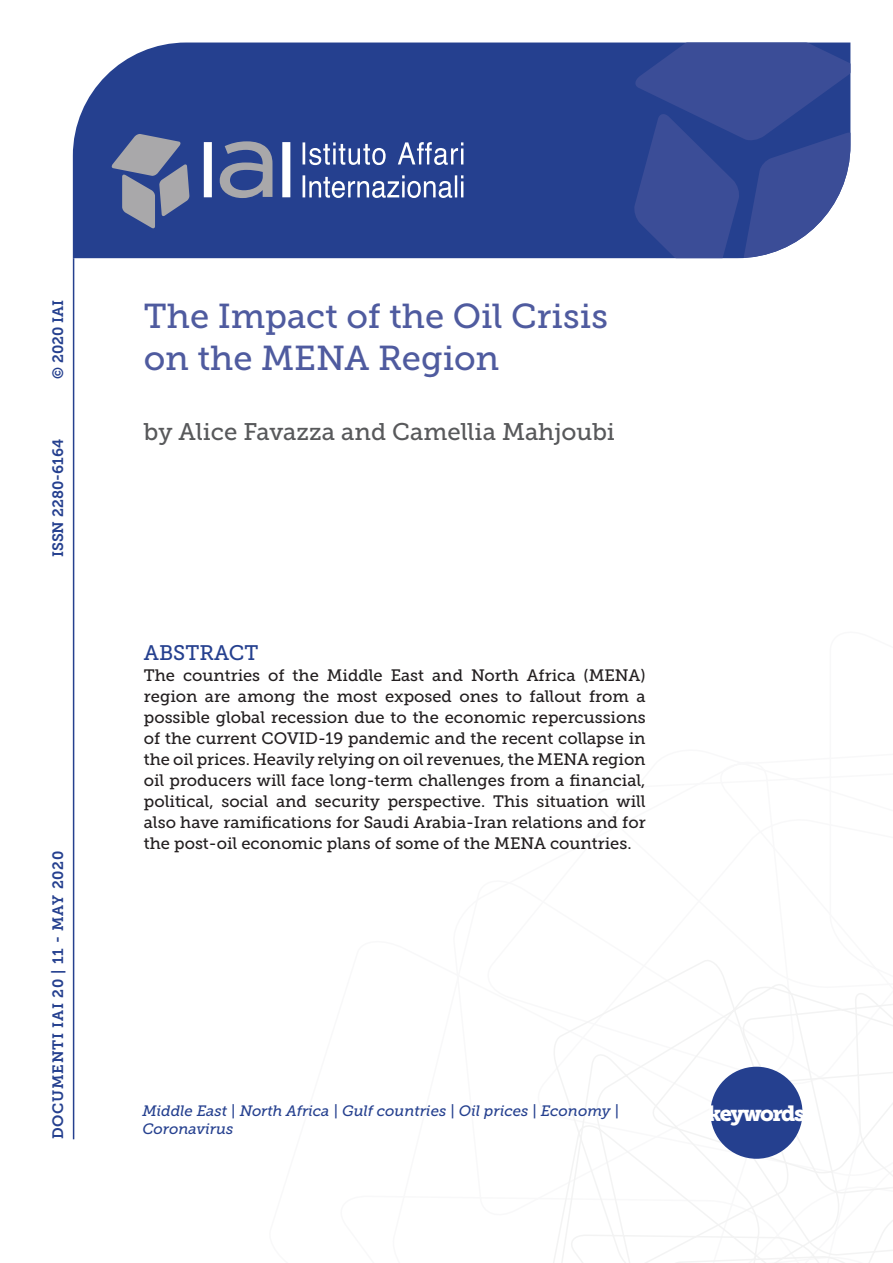
<style>
.page{position:relative;width:893px;height:1263px;background:#fff}
.page>*{position:absolute;margin:0;border:0;box-sizing:border-box;transform-origin:0 0}
.Titolo_Copertina{font:34.5px "Museo Slab 500";color:#4f5b9f}
.Autori_copertina{font:24px "Museo Slab 500";color:#58595b}
.t1{font:21.75px "Museo Slab 900";letter-spacing:-.07em;color:#fff}
.t2{font:21px "Museo Slab 500";color:#25408f}
.Testo{font:16.5px/21px "Museo Slab 500";color:#231f20;text-align:justify}
.t3{font:italic 15px/18px "Museo Slab 500";color:#25408f}
.t4{font:15px "Museo Slab 700";letter-spacing:.05em;color:#25408f}
.t5{font:15px "Museo Slab 700";color:#25408f}
</style>
<div class="page">
<svg style="left:553px;top:960px;width:340px;height:303px"></svg>
<hr style="left:73px;top:258px;width:1px;height:881px;background:#25408f">
<div style="left:73px;top:43px;width:560px;height:215px;background:#25408f"></div>
<svg style="left:633px;top:43px;width:217px;height:215px;background:#40539a"></svg>
<svg style="left:303px;top:142px;width:160px;height:56px;background:#5a6faa"></svg>
<svg style="left:111px;top:134px;width:79px;height:95px;background:#6b779d"></svg>
<svg style="left:204px;top:141px;width:86px;height:57px"></svg>
<div style="left:710px;top:1067px;width:92px;height:92px;background:#25408f;border-radius:50%"></div>
<p class="t4" style="left:50px;top:379px;width:80px;rotate:-90deg">© 2020 IAI</p>
<p class="t5" style="left:50px;top:557px;width:120px;rotate:-90deg">ISSN 2280-6164</p>
<p class="t4" style="left:50px;top:1139px;width:290px;rotate:-90deg">DOCUMENTI IAI 20 | 11 - MAY 2020</p>
<p class="Titolo_Copertina" style="left:144px;top:297px;width:466px">The Impact of the Oil Crisis</p>
<p class="Titolo_Copertina" style="left:144px;top:338px;width:357px">on the MENA Region</p>
<p class="Autori_copertina" style="left:144px;top:418px;width:473px">by Alice Favazza and Camellia Mahjoubi</p>
<p class="t2" style="left:144px;top:641px;width:116px">ABSTRACT</p>
<p class="Testo" style="left:144px;top:665px;width:503px">The countries of the Middle East and North Africa (MENA) region are among the most exposed ones to fallout from a possible global recession due to the economic repercussions of the current COVID-19 pandemic and the recent collapse in the oil prices. Heavily relying on oil revenues, the MENA region oil producers will face long-term challenges from a financial, political, social and security perspective. This situation will also have ramifications for Saudi Arabia-Iran relations and for the post-oil economic plans of some of the MENA countries.</p>
<p class="t3" style="left:142px;top:1102px;width:478px">Middle East | North Africa | Gulf countries | Oil prices | Economy |<br>Coronavirus</p>
<p class="t1" style="left:708px;top:1101px;width:99px">keywords</p>
</div>
